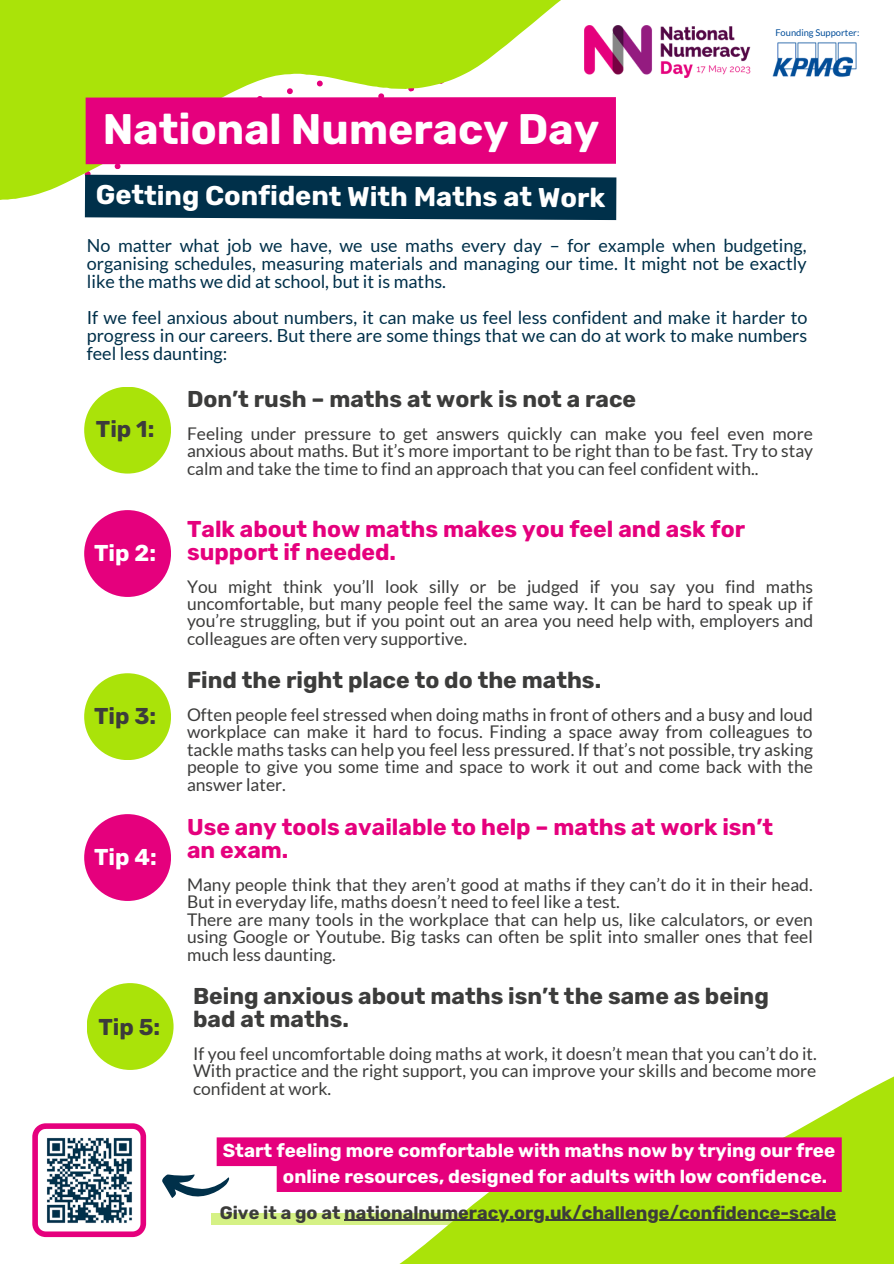
<style>
.page{position:relative;width:894px;height:1264px;background:#fff}
.page>*{position:absolute;margin:0;border:0;box-sizing:border-box;transform-origin:0 0}
.t1{font:700 42.75px "Rubik";color:#fff}
.t2{font:700 27.15px "Rubik";letter-spacing:-.005em;color:#fff}
.t3{font:700 22.95px/23px "Rubik";color:#3c3c3b}
.t4{font:700 22.95px/23px "Rubik";color:#e5007d}
.t5{font:700 22.95px "Rubik";color:#fff}
.t6{font:700 18.75px/26px "Rubik";color:#fff}
.t7{font:18px/18px "Lato";color:#00304a;text-align:justify}
.t8{font:700 18px "Rubik";color:#3c3c3b}
.t9{font:17.4px/17.4px "Lato";color:#3c3c3b;text-align:justify}
.t10{font:9.3px "Lato";color:#004d99}
</style>
<div class="page">
<svg style="left:0;top:0;width:650px;height:208px"></svg>
<svg style="left:20px;top:0;width:445px;height:108px;background:#b0e41c"></svg>
<img style="left:584px;top:26px;width:166px;height:52px">
<img style="left:772px;top:42px;width:85px;height:35px">
<div style="left:84px;top:387px;width:87px;height:86px;background:#aae309;border-radius:50%"></div>
<div style="left:84px;top:510px;width:87px;height:87px;background:#e5007d;border-radius:50%"></div>
<div style="left:84px;top:673px;width:87px;height:87px;background:#aae309;border-radius:50%"></div>
<div style="left:84px;top:814px;width:87px;height:87px;background:#e5007d;border-radius:50%"></div>
<div style="left:87px;top:983px;width:86px;height:86px;background:#aae309;border-radius:50%"></div>
<div style="left:86px;top:97px;width:529px;height:67px;background:#e5007d"></div>
<svg style="left:85px;top:175px;width:531px;height:45px;background:#0d3a53"></svg>
<svg style="left:231px;top:1077px;width:662px;height:186px"></svg>
<svg style="left:211px;top:1212px;width:624px;height:12px;background:#b5de41"></svg>
<svg style="left:32px;top:1123px;width:114px;height:113px"></svg>
<img style="left:43px;top:1133px;width:93px;height:94px">
<hr style="left:344px;top:1219px;width:492px;height:1px;background:#3c3c3b">
<svg style="left:162px;top:1137px;width:679px;height:60px;background:#e22e89"></svg>
<h1 class="t1" style="left:103px;top:104px;width:498px">National Numeracy Day</h1>
<h2 class="t2" style="left:96px;top:180px;width:511px">Getting Confident With Maths at Work</h2>
<p class="t10" style="left:775px;top:27px;width:85px">Founding Supporter:</p>
<p class="t7" style="left:87px;top:236px;width:721px">No matter what job we have, we use maths every day – for example when budgeting, organising schedules, measuring materials and managing our time. It might not be exactly like the maths we did at school, but it is maths.</p>
<p class="t7" style="left:87px;top:308px;width:722px">If we feel anxious about numbers, it can make us feel less confident and make it harder to progress in our careers. But there are some things that we can do at work to make numbers feel less daunting:</p>
<h3 class="t3" style="left:96px;top:418px;width:60px">Tip 1:</h3>
<h3 class="t5" style="left:94px;top:539px;width:63px">Tip 2:</h3>
<h3 class="t3" style="left:94px;top:704px;width:64px">Tip 3:</h3>
<h3 class="t5" style="left:94px;top:843px;width:64px">Tip 4:</h3>
<h3 class="t3" style="left:98px;top:1015px;width:63px">Tip 5:</h3>
<h3 class="t3" style="left:187px;top:388px;width:450px">Don’t rush – maths at work is not a race</h3>
<p class="t9" style="left:187px;top:424px;width:627px">Feeling under pressure to get answers quickly can make you feel even more anxious about maths. But it’s more important to be right than to be fast. Try to stay calm and take the time to find an approach that you can feel confident with..</p>
<h3 class="t4" style="left:187px;top:517px;width:559px">Talk about how maths makes you feel and ask for support if needed.</h3>
<p class="t9" style="left:187px;top:577px;width:627px">You might think you’ll look silly or be judged if you say you find maths uncomfortable, but many people feel the same way. It can be hard to speak up if you’re struggling, but if you point out an area you need help with, employers and colleagues are often very supportive.</p>
<h3 class="t3" style="left:187px;top:668px;width:415px">Find the right place to do the maths.</h3>
<p class="t9" style="left:187px;top:705px;width:627px">Often people feel stressed when doing maths in front of others and a busy and loud workplace can make it hard to focus. Finding a space away from colleagues to tackle maths tasks can help you feel less pressured. If that’s not possible, try asking people to give you some time and space to work it out and come back with the answer later.</p>
<h3 class="t4" style="left:187px;top:815px;width:587px">Use any tools available to help – maths at work isn’t an exam.</h3>
<p class="t9" style="left:187px;top:875px;width:627px;text-align:left">Many people think that they aren’t good at maths if they can’t do it in their head.<br>But in everyday life, maths doesn’t need to feel like a test.<br>There are many tools in the workplace that can help us, like calculators, or even using Google or Youtube. Big tasks can often be split into smaller ones that feel much less daunting.</p>
<h3 class="t3" style="left:193px;top:984px;width:577px">Being anxious about maths isn’t the same as being bad at maths.</h3>
<p class="t9" style="left:193px;top:1044px;width:625px">If you feel uncomfortable doing maths at work, it doesn’t mean that you can’t do it.<br>With practice and the right support, you can improve your skills and become more confident at work.</p>
<p class="t6" style="left:283px;top:1137px;width:553px;text-indent:-60px">Start feeling more comfortable with maths now by trying our free online resources, designed for adults with low confidence.</p>
<p class="t8" style="left:220px;top:1201px;width:617px">Give it a go at nationalnumeracy.org.uk/challenge/confidence-scale</p>
</div>
